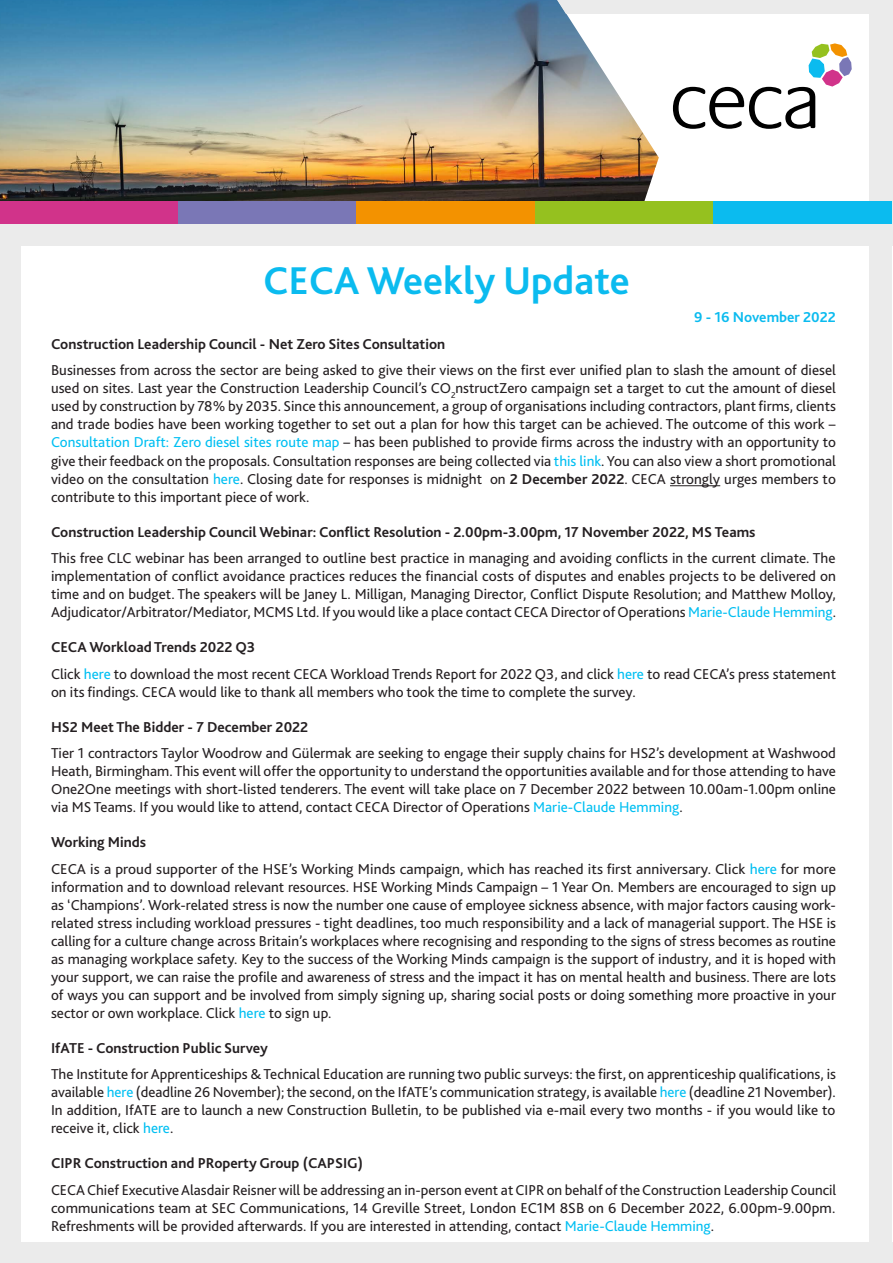
<style>
.page{position:relative;width:893px;height:1263px;background:#fff}
.page>*{position:absolute;margin:0;border:0;box-sizing:border-box;transform-origin:0 0}
.t1{font:700 40.5px "Bliss 2";color:#0bbbef}
.t2{font:15px/18px "Bliss 2";color:#241f21;text-align:justify}
.t3{font:700 15px "Bliss 2";color:#241f21}
.t4{font:700 15px "Bliss 2";color:#0bbbef}
.s1{color:#00bff2}
.s2{font-weight:700}
</style>
<div class="page">
<img style="left:0;top:0;width:555px;height:202px">
<svg style="left:555px;top:167px;width:231px;height:35px"></svg>
<div style="left:655px;top:168px;width:35px;height:49px;background:#fff"></div>
<div style="left:0;top:223px;width:893px;height:22px;background:#ebebeb"></div>
<div style="left:356px;top:202px;width:179px;height:22px;background:#f39200"></div>
<div style="left:535px;top:202px;width:178px;height:22px;background:#95c11f"></div>
<div style="left:178px;top:202px;width:178px;height:22px;background:#7a77b6"></div>
<div style="left:0;top:202px;width:178px;height:22px;background:#d1338a"></div>
<div style="left:567px;top:0;width:326px;height:14px;background:#ebebeb"></div>
<div style="left:869px;top:0;width:24px;height:225px;background:#ebebeb"></div>
<div style="left:713px;top:202px;width:179px;height:22px;background:#0bbbef"></div>
<div style="left:0;top:1243px;width:893px;height:20px;background:#ebebeb"></div>
<div style="left:870px;top:234px;width:22px;height:1014px;background:#ebebeb"></div>
<div style="left:0;top:238px;width:21px;height:1014px;background:#ebebeb"></div>
<svg style="left:539px;top:0;width:313px;height:167px"></svg>
<hr style="left:670px;top:485px;width:50px;height:1px;background:#241f21">
<h1 class="t1" style="left:263px;top:256px;width:368px">CECA Weekly Update</h1>
<p class="t4" style="left:694px;top:308px;width:143px">9 - 16 November 2022</p>
<p class="t3" style="left:51px;top:335px;width:396px">Construction Leadership Council - Net Zero Sites Consultation</p>
<p class="t2" style="left:51px;top:361px;width:787px">Businesses from across the sector are being asked to give their views on the first ever unified plan to slash the amount of diesel used on sites. Last year the Construction Leadership Council’s CO<sub>2</sub>nstructZero campaign set a target to cut the amount of diesel used by construction by 78% by 2035. Since this announcement, a group of organisations including contractors, plant firms, clients and trade bodies have been working together to set out a plan for how this target can be achieved. The outcome of this work – <span class="s1">Consultation Draft: Zero diesel sites route map</span> – has been published to provide firms across the industry with an opportunity to give their feedback on the proposals. Consultation responses are being collected via <span class="s1">this link</span>. You can also view a short promotional video on the consultation <span class="s1">here</span>. Closing date for responses is midnight on <span class="s2">2 December 2022</span>. CECA strongly urges members to contribute to this important piece of work.</p>
<p class="t3" style="left:51px;top:522px;width:706px">Construction Leadership Council Webinar: Conflict Resolution - 2.00pm-3.00pm, 17 November 2022, MS Teams</p>
<p class="t2" style="left:51px;top:549px;width:786px">This free CLC webinar has been arranged to outline best practice in managing and avoiding conflicts in the current climate. The implementation of conflict avoidance practices reduces the financial costs of disputes and enables projects to be delivered on time and on budget. The speakers will be Janey L. Milligan, Managing Director, Conflict Dispute Resolution; and Matthew Molloy, Adjudicator/Arbitrator/Mediator, MCMS Ltd. If you would like a place contact CECA Director of Operations <span class="s1">Marie-Claude Hemming</span>.</p>
<p class="t2" style="left:51px;top:634px;width:786px;line-height:26.5px"><span class="s2">CECA Workload Trends 2022 Q3<br></span>Click <span class="s1">here</span> to download the most recent CECA Workload Trends Report for 2022 Q3, and click <span class="s1">here</span> to read CECA’s press statement</p>
<p class="t2" style="left:51px;top:682px;width:586px">on its findings. CECA would like to thank all members who took the time to complete the survey.</p>
<p class="t3" style="left:51px;top:717px;width:259px">HS2 Meet The Bidder - 7 December 2022</p>
<p class="t2" style="left:51px;top:744px;width:786px">Tier 1 contractors Taylor Woodrow and Gülermak are seeking to engage their supply chains for HS2’s development at Washwood Heath, Birmingham. This event will offer the opportunity to understand the opportunities available and for those attending to have One2One meetings with short-listed tenderers. The event will take place on 7 December 2022 between 10.00am-1.00pm online via MS Teams. If you would like to attend, contact CECA Director of Operations <span class="s1">Marie-Claude Hemming</span>.</p>
<p class="t2" style="left:51px;top:829px;width:786px;line-height:26.5px"><span class="s2">Working Minds<br></span>CECA is a proud supporter of the HSE’s Working Minds campaign, which has reached its first anniversary. Click <span class="s1">here</span> for more</p>
<p class="t2" style="left:51px;top:877px;width:786px">information and to download relevant resources. HSE Working Minds Campaign – 1 Year On. Members are encouraged to sign up as ‘Champions’. Work-related stress is now the number one cause of employee sickness absence, with major factors causing work&shy;related stress including workload pressures - tight deadlines, too much responsibility and a lack of managerial support. The HSE is calling for a culture change across Britain’s workplaces where recognising and responding to the signs of stress becomes as routine as managing workplace safety. Key to the success of the Working Minds campaign is the support of industry, and it is hoped with your support, we can raise the profile and awareness of stress and the impact it has on mental health and business. There are lots of ways you can support and be involved from simply signing up, sharing social posts or doing something more proactive in your sector or own workplace. Click <span class="s1">here</span> to sign up.</p>
<p class="t3" style="left:51px;top:1038px;width:219px">IfATE - Construction Public Survey</p>
<p class="t2" style="left:51px;top:1065px;width:786px">The Institute for Apprenticeships &amp; Technical Education are running two public surveys: the first, on apprenticeship qualifications, is available <span class="s1">here</span> (deadline 26 November); the second, on the IfATE’s communication strategy, is available <span class="s1">here</span> (deadline 21 November).<br>In addition, IfATE are to launch a new Construction Bulletin, to be published via e-mail every two months - if you would like to receive it, click <span class="s1">here</span>.</p>
<p class="t3" style="left:51px;top:1154px;width:313px">CIPR Construction and PRoperty Group (CAPSIG)</p>
<p class="t2" style="left:51px;top:1181px;width:787px">CECA Chief Executive Alasdair Reisner will be addressing an in-person event at CIPR on behalf of the Construction Leadership Council communications team at SEC Communications, 14 Greville Street, London EC1M 8SB on 6 December 2022, 6.00pm-9.00pm.<br>Refreshments will be provided afterwards. If you are interested in attending, contact <span class="s1">Marie-Claude Hemming</span>.</p>
</div>
